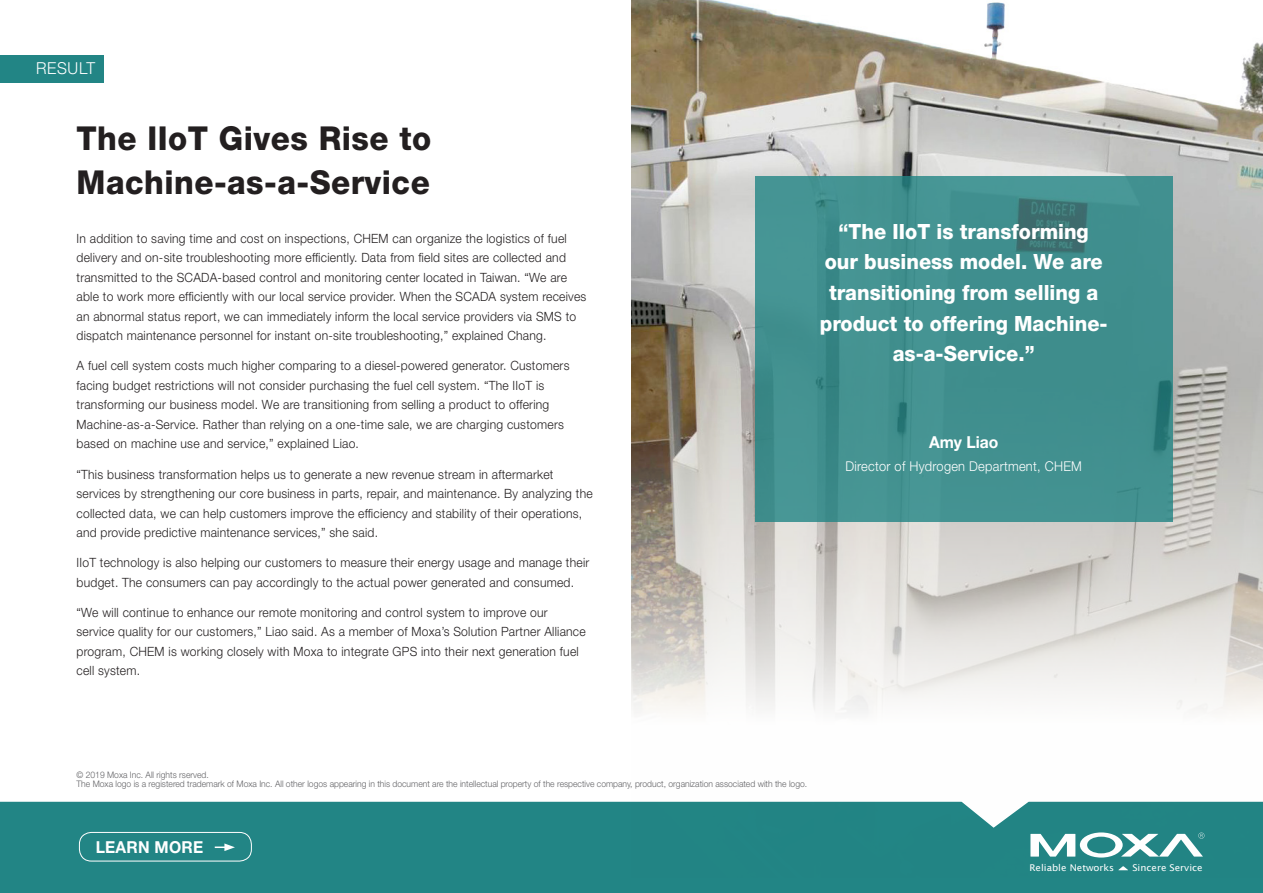
<style>
.page{position:relative;width:1263px;height:893px;background:#fff}
.page>*{position:absolute;margin:0;border:0;box-sizing:border-box;transform-origin:0 0}
.標題一{font:800 33px/43.5px "Helvetica Neue LT Std";letter-spacing:.015em;color:#231f20;scale:.95 1}
.HLigh{font:800 21px/30.6px "Helvetica Neue LT Std";color:#fff;text-align:center;scale:.95 1}
.title01{font:700 16.5px "Helvetica Neue LT Std";letter-spacing:.015em;color:#fff;scale:.95 1}
.HLigh-2{font:700 16.5px "Helvetica Neue LT Std";color:#fff;scale:.95 1}
.class{font:300 16.5px "Helvetica Neue LT Std";letter-spacing:.04em;color:#fff;scale:.95 1}
.本文{font:300 13.5px "Helvetica Neue LT Std";letter-spacing:.02em;color:#fff;scale:.95 1}
.本文-2{font:300 12.75px/19.5px "Helvetica Neue LT Std";letter-spacing:.02em;color:#231f20;scale:.95 1}
.t1{font:9.3px "Lucida Sans";color:#fff;scale:1.05 1}
.本文-3{font:300 9px "Helvetica Neue LT Std";color:#636366;scale:.95 1}
</style>
<div class="page">
<div style="left:0;top:857px;width:1263px;height:36px;background:#228585"></div>
<div style="left:79px;top:832px;width:173px;height:29px;border:1px solid #fff;border-radius:12px"></div>
<img style="left:631px;top:0;width:632px;height:877px">
<div style="left:755px;top:176px;width:417px;height:345px;background:#418f8f"></div>
<div style="left:0;top:55px;width:103px;height:27px;background:#228585"></div>
<svg style="left:0;top:799px;width:1263px;height:58px;background:#358f8f"></svg>
<p class="class" style="left:36px;top:58px;width:64px">RESULT</p>
<p class="標題一" style="left:77px;top:116px;width:375px">The IIoT Gives Rise to<br>Machine-as-a-Service</p>
<p class="本文-2" style="left:77px;top:228px;width:538px">In addition to saving time and cost on inspections, CHEM can organize the logistics of fuel delivery and on-site troubleshooting more efficiently. Data from field sites are collected and transmitted to the SCADA-based control and monitoring center located in Taiwan. “We are able to work more efficiently with our local service provider. When the SCADA system receives an abnormal status report, we can immediately inform the local service providers via SMS to dispatch maintenance personnel for instant on-site troubleshooting,” explained Chang.</p>
<p class="本文-2" style="left:77px;top:356px;width:520px">A fuel cell system costs much higher comparing to a diesel-powered generator. Customers facing budget restrictions will not consider purchasing the fuel cell system. “The IIoT is transforming our business model. We are transitioning from selling a product to offering Machine-as-a-Service. Rather than relying on a one-time sale, we are charging customers based on machine use and service,” explained Liao.</p>
<p class="本文-2" style="left:77px;top:464px;width:545px">“This business transformation helps us to generate a new revenue stream in aftermarket services by strengthening our core business in parts, repair, and maintenance. By analyzing the collected data, we can help customers improve the efficiency and stability of their operations, and provide predictive maintenance services,” she said.</p>
<p class="本文-2" style="left:77px;top:553px;width:541px">IIoT technology is also helping our customers to measure their energy usage and manage their budget. The consumers can pay accordingly to the actual power generated and consumed.</p>
<p class="本文-2" style="left:77px;top:602px;width:537px">“We will continue to enhance our remote monitoring and control system to improve our service quality for our customers,” Liao said. As a member of Moxa’s Solution Partner Alliance program, CHEM is working closely with Moxa to integrate GPS into their next generation fuel cell system.</p>
<p class="HLigh" style="left:820px;top:216px;width:305px">“The IIoT is transforming our business model. We are transitioning from selling a product to offering Machine&shy;as-a-Service.”</p>
<p class="HLigh-2" style="left:929px;top:432px;width:74px">Amy Liao</p>
<p class="本文" style="left:845px;top:458px;width:250px">Director of Hydrogen Department, CHEM</p>
<p class="本文-3" style="left:77px;top:769px;width:141px">© 2019 Moxa Inc. All rights rserved.</p>
<p class="本文-3" style="left:77px;top:779px;width:771px">The Moxa logo is a registered trademark of Moxa Inc. All other logos appearing in this document are the intellectual property of the respective company, product, organization associated with the logo.</p>
<p class="title01" style="left:96px;top:837px;width:115px">LEARN MORE</p>
<p class="t1" style="left:1029px;top:862px;width:82px">Reliable Networks</p>
<p class="t1" style="left:1132px;top:862px;width:68px">Sincere Service</p>
</div>
